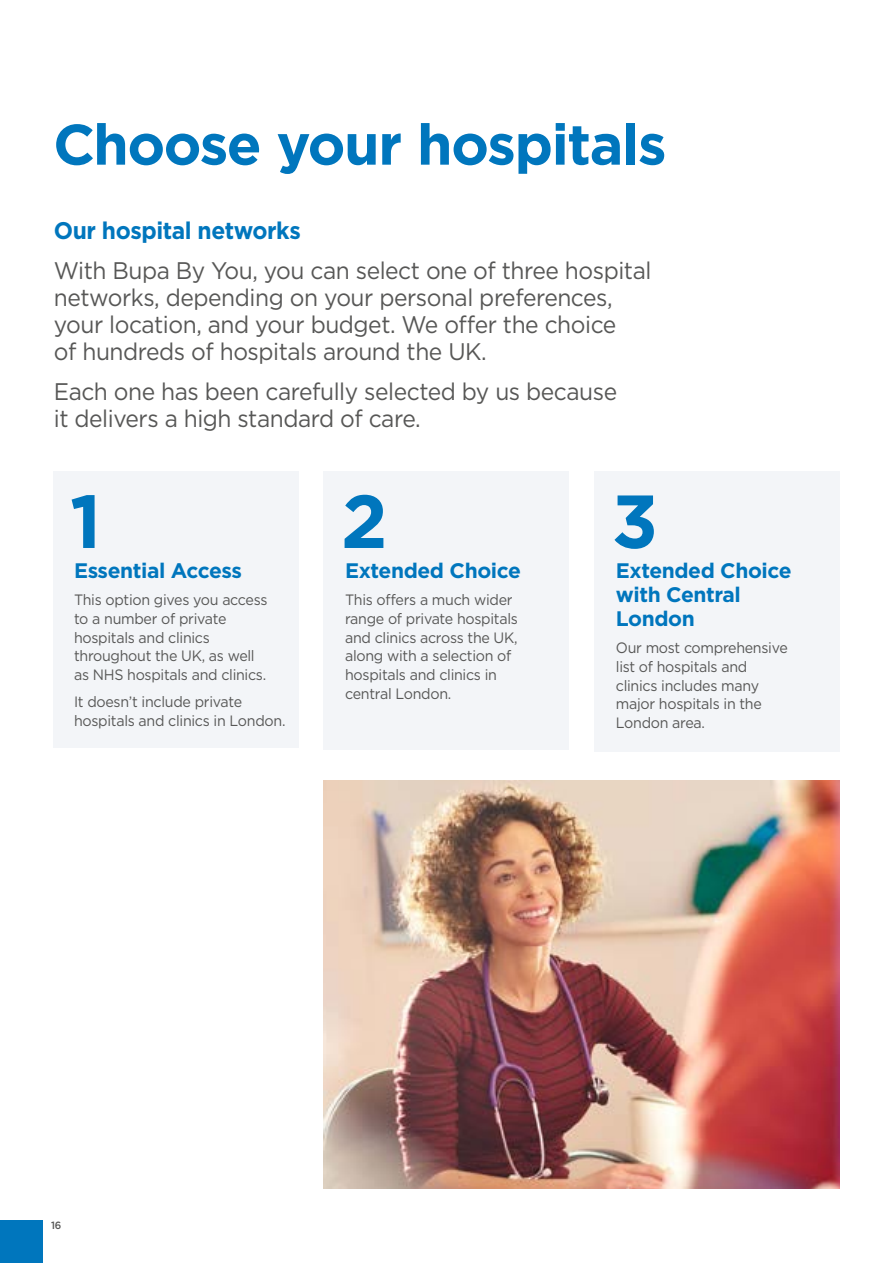
<style>
.page{position:relative;width:893px;height:1263px;background:#fff}
.page>*{position:absolute;margin:0;border:0;box-sizing:border-box;transform-origin:0 0}
.Sub_A_-_Blue{font:700 75px "Gotham";color:#0076bd}
.A4_Section_Heading_-_CYAN{font:700 57px "Gotham";letter-spacing:-.025em;color:#0076bd}
.A4_Lead_Paragraph{font:24px/27px "Gotham";letter-spacing:-.02em;color:#575756;scale:.95 1}
.A4_Lead_Paragraph-2{font:700 24px "Gotham";letter-spacing:-.02em;color:#0076bd;scale:.95 1}
.Sub_A_-_Blue-2{font:700 21px/24px "Gotham";letter-spacing:-.02em;color:#0076bd}
.BODY{font:15px/18.8px "Gotham";letter-spacing:-.02em;color:#575756;scale:.95 1}
.t1{font:500 10.5px "Gotham";color:#575756;scale:.95 1}
</style>
<div class="page">
<img style="left:324px;top:780px;width:516px;height:408px">
<div style="left:53px;top:471px;width:245px;height:277px;background:#f3f5f8"></div>
<div style="left:324px;top:471px;width:245px;height:279px;background:#f3f5f8"></div>
<div style="left:595px;top:471px;width:245px;height:281px;background:#f3f5f8"></div>
<div style="left:0;top:1220px;width:43px;height:43px;background:#0076bd"></div>
<p class="A4_Section_Heading_-_CYAN" style="left:53px;top:107px;width:615px">Choose your hospitals</p>
<p class="A4_Lead_Paragraph-2" style="left:54px;top:215px;width:261px">Our hospital networks</p>
<p class="A4_Lead_Paragraph" style="left:54px;top:257px;width:630px">With Bupa By You, you can select one of three hospital networks, depending on your personal preferences, your location, and your budget. We offer the choice<br>of hundreds of hospitals around the UK.</p>
<p class="A4_Lead_Paragraph" style="left:54px;top:377px;width:595px">Each one has been carefully selected by us because it delivers a high standard of care.</p>
<p class="Sub_A_-_Blue" style="left:70px;top:472px;width:33px">1</p>
<p class="Sub_A_-_Blue-2" style="left:74px;top:558px;width:169px">Essential Access</p>
<p class="BODY" style="left:74px;top:590px;width:205px">This option gives you access to a number of private hospitals and clinics throughout the UK, as well as NHS hospitals and clinics.</p>
<p class="BODY" style="left:74px;top:692px;width:224px">It doesn’t include private hospitals and clinics in London.</p>
<p class="Sub_A_-_Blue" style="left:341px;top:472px;width:48px">2</p>
<p class="Sub_A_-_Blue-2" style="left:345px;top:558px;width:177px">Extended Choice</p>
<p class="BODY" style="left:345px;top:590px;width:183px">This offers a much wider range of private hospitals and clinics across the UK, along with a selection of hospitals and clinics in central London.</p>
<p class="Sub_A_-_Blue" style="left:612px;top:472px;width:48px">3</p>
<p class="Sub_A_-_Blue-2" style="left:616px;top:558px;width:177px">Extended Choice with Central<br>London</p>
<p class="BODY" style="left:616px;top:638px;width:182px">Our most comprehensive list of hospitals and clinics includes many major hospitals in the<br>London area.</p>
<p class="t1" style="left:51px;top:1218px;width:12px">16</p>
</div>
